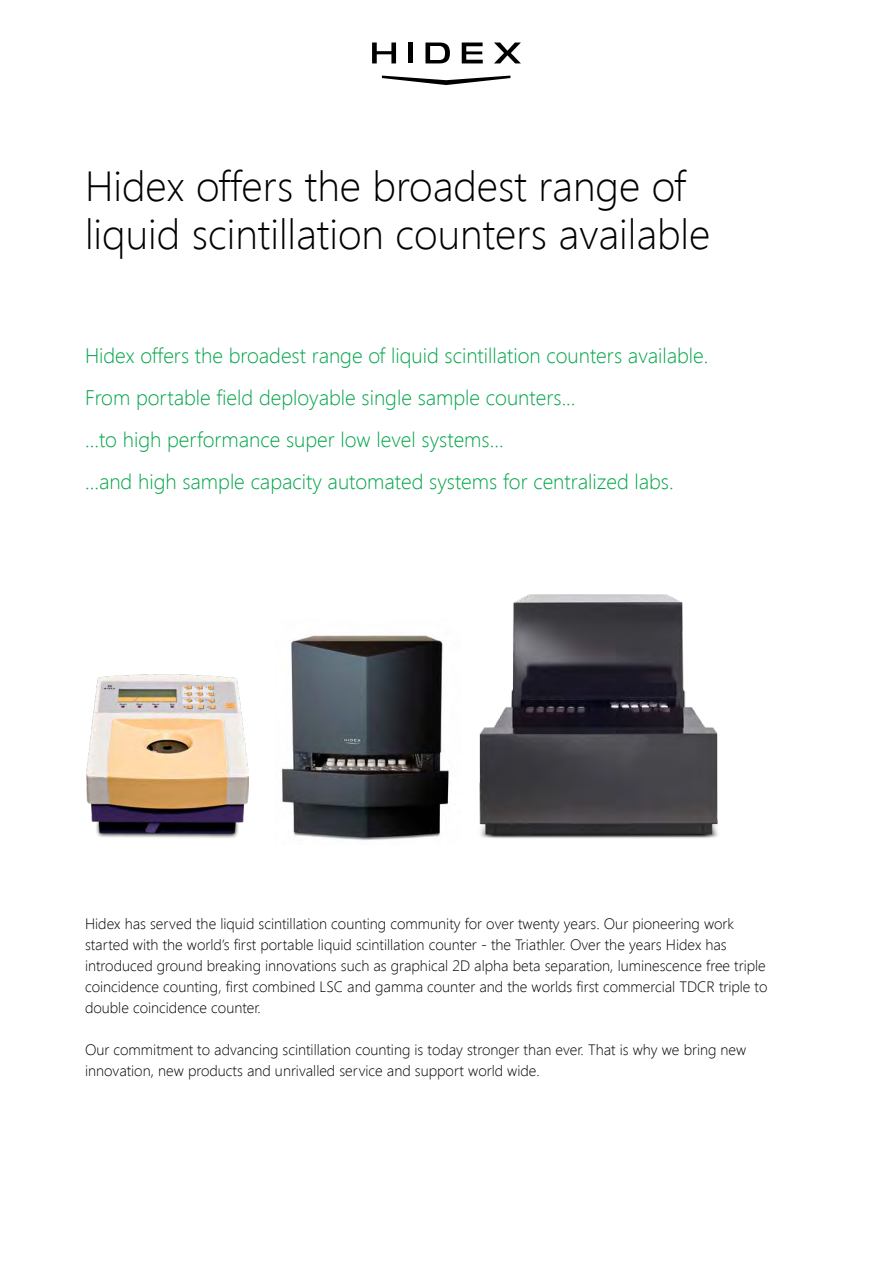
<style>
.page{position:relative;width:893px;height:1263px;background:#fff}
.page>*{position:absolute;margin:0;border:0;box-sizing:border-box;transform-origin:0 0}
.t1{font:300 42px/48px "Segoe UI";color:#000}
.t2{font:300 21px/42px "Segoe UI";color:#00a448}
.t3{font:300 15px/21px "Segoe UI";color:#000}
</style>
<div class="page">
<img style="left:282px;top:635px;width:167px;height:206px">
<img style="left:479px;top:594px;width:239px;height:245px">
<img style="left:87px;top:674px;width:161px;height:164px">
<svg style="left:425px;top:43px;width:25px;height:20px"></svg>
<svg style="left:382px;top:76px;width:128px;height:9px"></svg>
<svg style="left:494px;top:43px;width:27px;height:20px"></svg>
<div style="left:408px;top:43px;width:5px;height:20px;background:#000"></div>
<svg style="left:372px;top:43px;width:24px;height:20px"></svg>
<svg style="left:462px;top:43px;width:21px;height:20px"></svg>
<h1 class="t1" style="left:85px;top:160px;width:627px">Hidex offers the broadest range of liquid scintillation counters available</h1>
<p class="t2" style="left:85px;top:333px;width:625px">Hidex offers the broadest range of liquid scintillation counters available.<br>From portable field deployable single sample counters...<br>...to high performance super low level systems...<br>...and high sample capacity automated systems for centralized labs.</p>
<p class="t3" style="left:85px;top:913px;width:684px">Hidex has served the liquid scintillation counting community for over twenty years. Our pioneering work started with the world’s first portable liquid scintillation counter - the Triathler. Over the years Hidex has introduced ground breaking innovations such as graphical 2D alpha beta separation, luminescence free triple coincidence counting, first combined LSC and gamma counter and the worlds first commercial TDCR triple to double coincidence counter.</p>
<p class="t3" style="left:85px;top:1039px;width:663px">Our commitment to advancing scintillation counting is today stronger than ever. That is why we bring new innovation, new products and unrivalled service and support world wide.</p>
</div>
